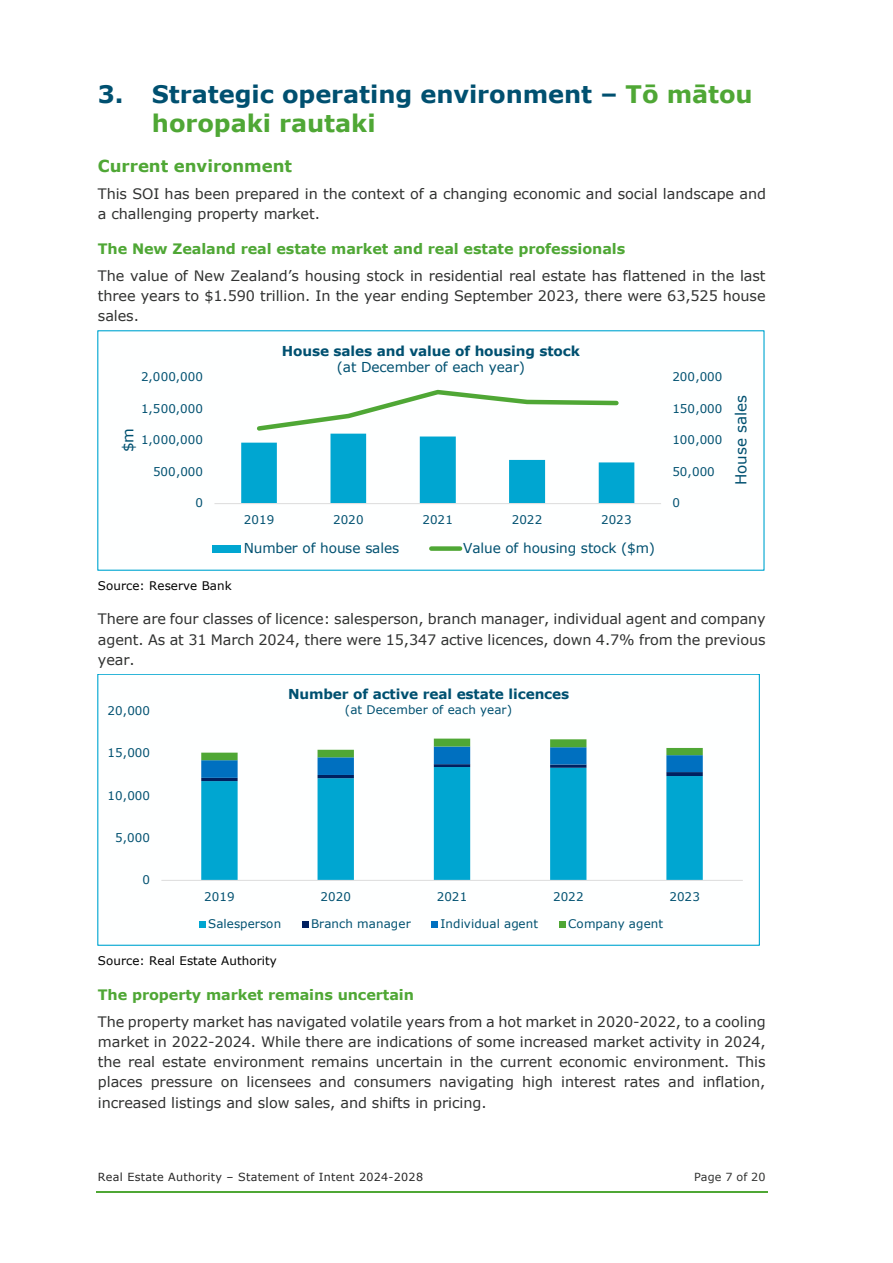
<style>
.page{position:relative;width:893px;height:1263px;background:#fff}
.page>*{position:absolute;margin:0;border:0;box-sizing:border-box;transform-origin:0 0}
.t1{font:700 24.15px/29.1px "Verdana";letter-spacing:-.005em;color:#005070}
.t2{font:700 16.5px "Verdana";color:#4fa735}
.t3{font:15.15px "Verdana";letter-spacing:-.005em;color:#005070}
.t4{font:14.4px/20.1px "Verdana";letter-spacing:-.005em;color:#313231;text-align:justify}
.t5{font:700 14.4px "Verdana";letter-spacing:-.005em;color:#4fa735}
.t6{font:700 13.65px "Verdana";letter-spacing:-.01em;color:#005070}
.t7{font:13.65px "Verdana";letter-spacing:-.01em;color:#005070}
.t8{font:11.85px "Verdana";color:#005070}
.t9{font:11.85px "Verdana";letter-spacing:.005em;color:#000}
.t10{font:11.1px "Verdana";letter-spacing:.025em;color:#262626}
.t11{font:11.1px "Verdana";letter-spacing:.005em;color:#313231}
.s1{color:#4fa735}
</style>
<div class="page">
<hr style="left:214px;top:503px;width:447px;height:1px;background:#e0e0e0">
<svg style="left:241px;top:389px;width:393px;height:114px"></svg>
<div style="left:212px;top:545px;width:29px;height:7px;background:#00a6d1"></div>
<div style="left:431px;top:546px;width:29px;height:5px;background:#4fa735"></div>
<div style="left:97px;top:331px;width:668px;height:240px;border:1px solid #00a6d1"></div>
<svg style="left:201px;top:778px;width:502px;height:102px"></svg>
<hr style="left:201px;top:778px;width:37px;height:3px;background:#002060">
<svg style="left:201px;top:739px;width:502px;height:39px"></svg>
<hr style="left:161px;top:880px;width:582px;height:1px;background:#e0e0e0">
<div style="left:199px;top:921px;width:6px;height:7px;background:#00a6d1"></div>
<div style="left:302px;top:921px;width:6px;height:7px;background:#002060"></div>
<div style="left:431px;top:921px;width:7px;height:7px;background:#0070c0"></div>
<div style="left:559px;top:921px;width:6px;height:7px;background:#4fa735"></div>
<div style="left:97px;top:674px;width:663px;height:272px;border:1px solid #00a6d1"></div>
<hr style="left:96px;top:1192px;width:672px;height:1px;background:#4fa735">
<h1 class="t1" style="left:152px;top:79px;width:602px;text-indent:-54px">3. Strategic operating environment – <span class="s1">Tō mātou horopaki rautaki</span></h1>
<p class="t2" style="left:98px;top:154px;width:196px">Current environment</p>
<p class="t4" style="left:98px;top:183px;width:670px">This SOI has been prepared in the context of a changing economic and social landscape and a challenging property market.</p>
<p class="t5" style="left:98px;top:239px;width:529px">The New Zealand real estate market and real estate professionals</p>
<p class="t4" style="left:98px;top:266px;width:669px">The value of New Zealand’s housing stock in residential real estate has flattened in the last three years to $1.590 trillion. In the year ending September 2023, there were 63,525 house sales.</p>
<p class="t8" style="left:141px;top:369px;width:63px">2,000,000</p>
<p class="t6" style="left:282px;top:341px;width:300px">House sales and value of housing stock</p>
<p class="t7" style="left:337px;top:358px;width:190px">(at December of each year)</p>
<p class="t8" style="left:672px;top:369px;width:52px">200,000</p>
<p class="t8" style="left:141px;top:400px;width:63px">1,500,000</p>
<p class="t3" style="left:117px;top:452px;width:26px;rotate:-90deg">$m</p>
<p class="t8" style="left:141px;top:432px;width:63px">1,000,000</p>
<p class="t8" style="left:153px;top:463px;width:52px">500,000</p>
<p class="t8" style="left:672px;top:400px;width:52px">150,000</p>
<p class="t8" style="left:672px;top:432px;width:52px">100,000</p>
<p class="t8" style="left:672px;top:463px;width:44px">50,000</p>
<p class="t3" style="left:731px;top:485px;width:91px;rotate:-90deg">House sales</p>
<p class="t8" style="left:196px;top:495px;width:9px">0</p>
<p class="t8" style="left:672px;top:495px;width:9px">0</p>
<p class="t8" style="left:244px;top:511px;width:32px">2019</p>
<p class="t8" style="left:333px;top:511px;width:32px">2020</p>
<p class="t8" style="left:422px;top:511px;width:32px">2021</p>
<p class="t8" style="left:512px;top:511px;width:32px">2022</p>
<p class="t8" style="left:601px;top:511px;width:32px">2023</p>
<p class="t7" style="left:244px;top:538px;width:157px">Number of house sales</p>
<p class="t7" style="left:463px;top:538px;width:193px">Value of housing stock ($m)</p>
<p class="t9" style="left:98px;top:577px;width:135px">Source: Reserve Bank</p>
<p class="t4" style="left:98px;top:609px;width:669px">There are four classes of licence: salesperson, branch manager, individual agent and company agent. As at 31 March 2024, there were 15,347 active licences, down 4.7% from the previous year.</p>
<p class="t8" style="left:108px;top:703px;width:44px">20,000</p>
<p class="t8" style="left:108px;top:745px;width:44px">15,000</p>
<p class="t8" style="left:108px;top:787px;width:44px">10,000</p>
<p class="t8" style="left:115px;top:829px;width:36px">5,000</p>
<p class="t8" style="left:142px;top:872px;width:9px">0</p>
<p class="t6" style="left:288px;top:685px;width:283px">Number of active real estate licences</p>
<p class="t8" style="left:345px;top:702px;width:169px">(at December of each year)</p>
<p class="t8" style="left:204px;top:888px;width:32px">2019</p>
<p class="t8" style="left:321px;top:888px;width:32px">2020</p>
<p class="t8" style="left:437px;top:888px;width:32px">2021</p>
<p class="t8" style="left:553px;top:888px;width:32px">2022</p>
<p class="t8" style="left:669px;top:888px;width:32px">2023</p>
<p class="t8" style="left:208px;top:916px;width:75px">Salesperson</p>
<p class="t8" style="left:311px;top:916px;width:101px">Branch manager</p>
<p class="t8" style="left:440px;top:916px;width:99px">Individual agent</p>
<p class="t8" style="left:568px;top:916px;width:97px">Company agent</p>
<p class="t9" style="left:98px;top:952px;width:180px">Source: Real Estate Authority</p>
<p class="t5" style="left:98px;top:984px;width:318px">The property market remains uncertain</p>
<p class="t4" style="left:98px;top:1011px;width:669px">The property market has navigated volatile years from a hot market in 2020-2022, to a cooling market in 2022-2024. While there are indications of some increased market activity in 2024, the real estate environment remains uncertain in the current economic environment. This places pressure on licensees and consumers navigating high interest rates and inflation, increased listings and slow sales, and shifts in pricing.</p>
<p class="t10" style="left:98px;top:1169px;width:327px">Real Estate Authority – Statement of Intent 2024-2028</p>
<p class="t11" style="left:694px;top:1169px;width:73px">Page 7 of 20</p>
</div>
